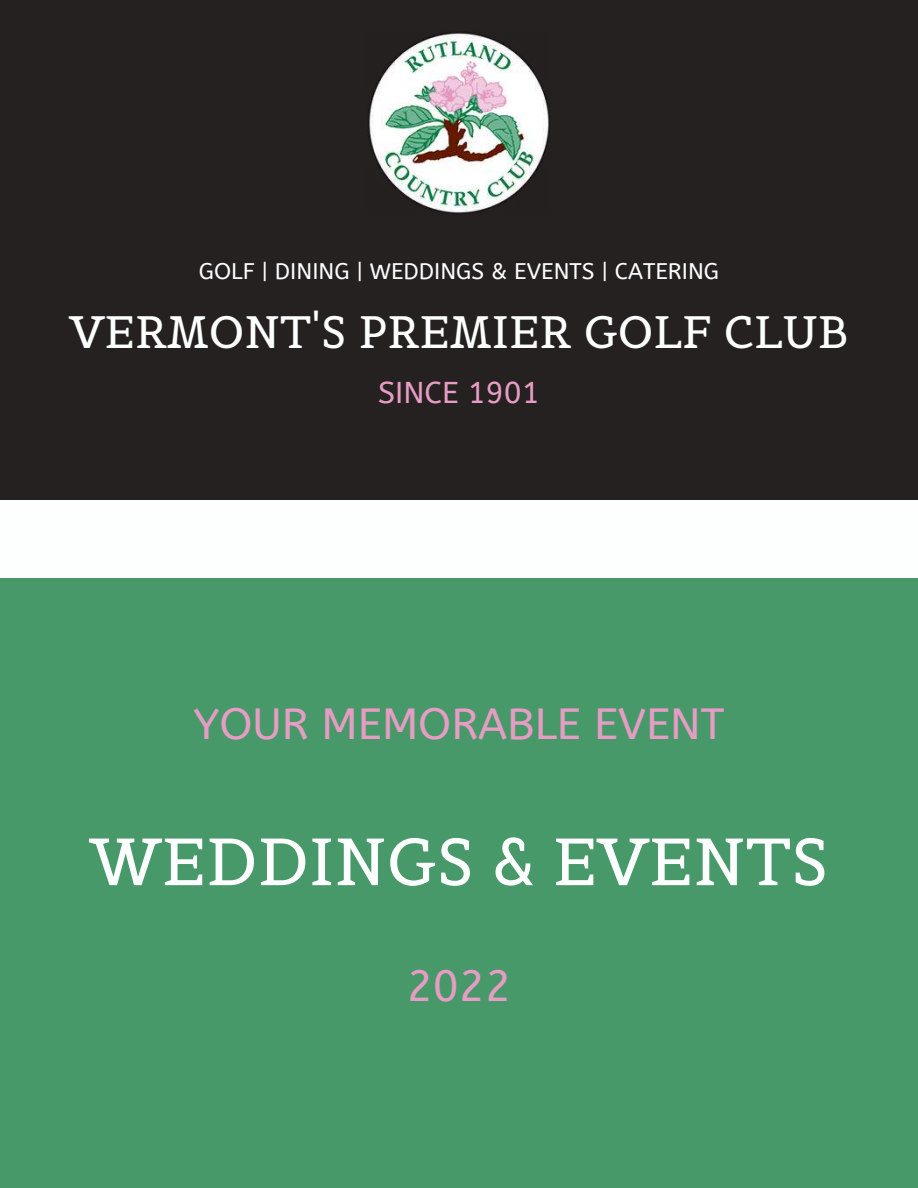
<style>
.page{position:relative;width:918px;height:1188px;background:#48996a}
.page>*{position:absolute;margin:0;border:0;box-sizing:border-box;transform-origin:0 0}
.t1{font:66px "Belgrano";color:#fdfefe}
.t2{font:45px "Belgrano";color:#fdfefe}
.t3{font:43.5px "A Bee Zee";color:#e79cc4}
.t4{font:30px "A Bee Zee";color:#e79cc4}
.t5{font:22.5px "A Bee Zee";color:#fdfefe}
</style>
<div class="page">
<div style="left:0;top:472px;width:918px;height:106px;background:#fdfefe"></div>
<div style="left:0;top:0;width:918px;height:499px;background:#252121"></div>
<img style="left:368px;top:32px;width:182px;height:182px">
<p class="t5" style="left:199px;top:258px;width:522px">GOLF | DINING | WEDDINGS &amp; EVENTS | CATERING</p>
<h2 class="t2" style="left:70px;top:303px;width:780px">VERMONT'S PREMIER GOLF CLUB</h2>
<h3 class="t4" style="left:378px;top:375px;width:163px">SINCE 1901</h3>
<h3 class="t3" style="left:193px;top:699px;width:533px">YOUR MEMORABLE EVENT</h3>
<h1 class="t1" style="left:89px;top:820px;width:741px">WEDDINGS &amp; EVENTS</h1>
<h3 class="t3" style="left:407px;top:961px;width:106px">2022</h3>
</div>
